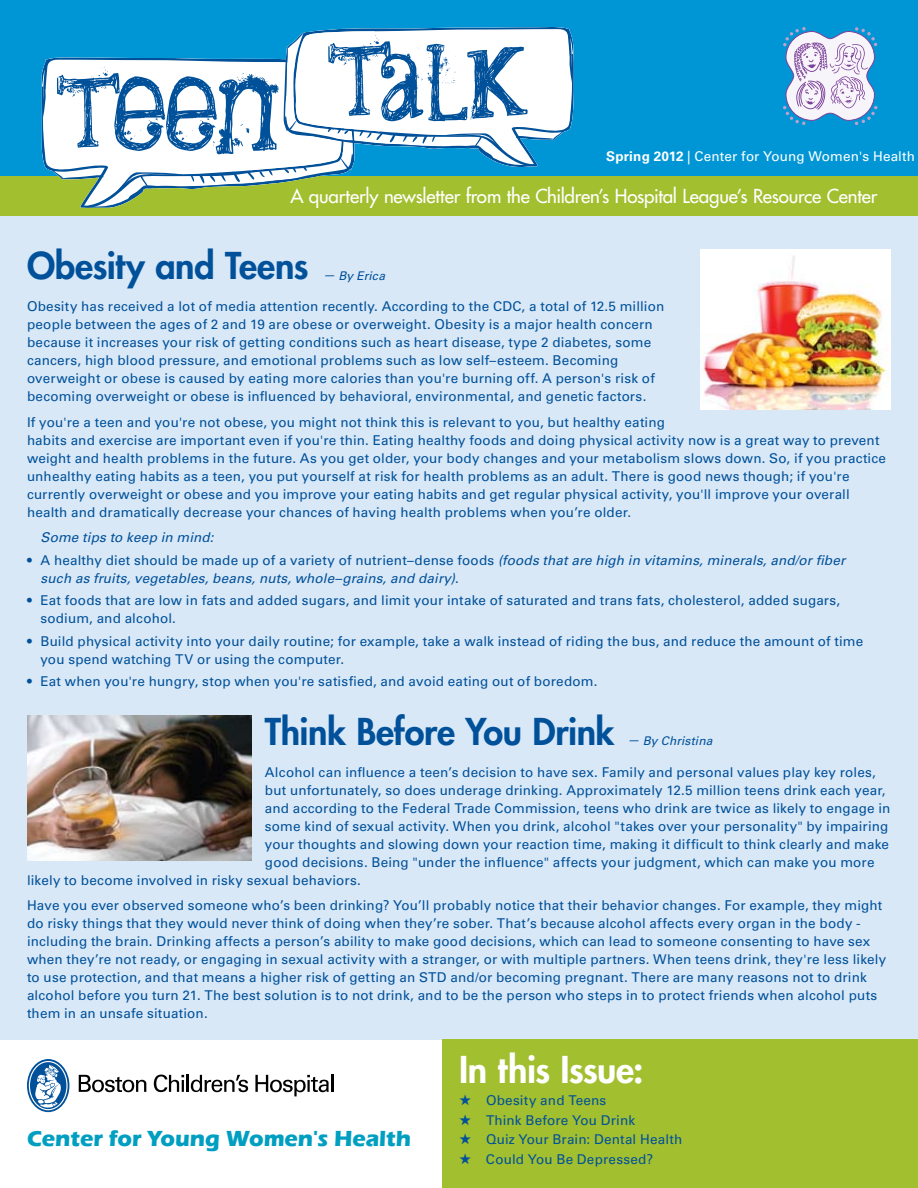
<style>
.page{position:relative;width:918px;height:1188px;background:#fff}
.page>*{position:absolute;margin:0;border:0;box-sizing:border-box;transform-origin:0 0}
.t1{font:800 36px "Futura Std";letter-spacing:-.01em;color:#00519a}
.t2{font:800 36px "Futura Std";letter-spacing:-.015em;color:#fff}
.t3{font:700 22.5px "Eras ITC";color:#009fc2}
.t4{font:500 18.75px "Futura Std";letter-spacing:-.01em;color:#fff}
.t5{font:13.5px/18px "Univers LT Std";letter-spacing:.01em;color:#00519a}
.t6{font:italic 13.5px/18px "Univers LT Std";letter-spacing:.01em;color:#00519a}
.t7{font:13.5px "Univers LT Std";letter-spacing:.01em;color:#fff}
.t8{font:italic 12px "Univers LT Std";letter-spacing:.01em;color:#00519a}
.s1{font-weight:700}
.s2{font-style:normal}
</style>
<div class="page">
<div style="left:0;top:0;width:918px;height:1040px;background:#d9e8f7"></div>
<div style="left:0;top:176px;width:918px;height:40px;background:#a2bf2f"></div>
<div style="left:0;top:0;width:918px;height:176px;background:#0096d6"></div>
<svg style="left:42px;top:27px;width:532px;height:181px"></svg>
<div style="left:442px;top:1040px;width:476px;height:148px;background:#a2bf2f"></div>
<img style="left:700px;top:250px;width:191px;height:160px">
<img style="left:27px;top:716px;width:224px;height:144px">
<svg style="left:783px;top:27px;width:95px;height:98px"></svg>
<svg style="left:79px;top:1075px;width:67px;height:17px"></svg>
<svg style="left:154px;top:1075px;width:94px;height:17px"></svg>
<svg style="left:255px;top:1075px;width:78px;height:21px"></svg>
<svg style="left:27px;top:1059px;width:42px;height:53px"></svg>
<svg style="left:29px;top:1061px;width:39px;height:49px"></svg>
<p class="t7" style="left:606px;top:148px;width:311px"><span class="s1">Spring 2012</span> | Center for Young Women's Health</p>
<h3 class="t4" style="left:290px;top:184px;width:589px">A quarterly newsletter from the Children’s Hospital League’s Resource Center</h3>
<h1 class="t1" style="left:27px;top:243px;width:283px">Obesity and Teens</h1>
<p class="t8" style="left:323px;top:269px;width:63px">— By Erica</p>
<p class="t5" style="left:27px;top:298px;width:639px">Obesity has received a lot of media attention recently. According to the CDC, a total of 12.5 million people between the ages of 2 and 19 are obese or overweight. Obesity is a major health concern because it increases your risk of getting conditions such as heart disease, type 2 diabetes, some cancers, high blood pressure, and emotional problems such as low self–esteem. Becoming overweight or obese is caused by eating more calories than you're burning off. A person's risk of becoming overweight or obese is influenced by behavioral, environmental, and genetic factors.</p>
<p class="t5" style="left:27px;top:413px;width:861px">If you're a teen and you're not obese, you might not think this is relevant to you, but healthy eating<br>habits and exercise are important even if you're thin. Eating healthy foods and doing physical activity now is a great way to prevent weight and health problems in the future. As you get older, your body changes and your metabolism slows down. So, if you practice unhealthy eating habits as a teen, you put yourself at risk for health problems as an adult. There is good news though; if you're currently overweight or obese and you improve your eating habits and get regular physical activity, you'll improve your overall health and dramatically decrease your chances of having health problems when you’re older.</p>
<p class="t6" style="left:40px;top:529px;width:174px">Some tips to keep in mind:</p>
<p class="t6" style="left:40px;top:551px;width:807px;text-indent:-14px"><span class="s2">• A healthy diet should be made up of a variety of nutrient–dense foods</span> (foods that are high in vitamins, minerals, and/or fiber such as fruits, vegetables, beans, nuts, whole–grains, and dairy)<span class="s2">.</span></p>
<p class="t5" style="left:40px;top:592px;width:801px;text-indent:-14px">• Eat foods that are low in fats and added sugars, and limit your intake of saturated and trans fats, cholesterol, added sugars, sodium, and alcohol.</p>
<p class="t5" style="left:40px;top:632px;width:824px;text-indent:-14px">• Build physical activity into your daily routine; for example, take a walk instead of riding the bus, and reduce the amount of time you spend watching TV or using the computer.</p>
<p class="t5" style="left:27px;top:673px;width:572px">• Eat when you're hungry, stop when you're satisfied, and avoid eating out of boredom.</p>
<h1 class="t1" style="left:265px;top:709px;width:351px">Think Before You Drink</h1>
<p class="t8" style="left:627px;top:734px;width:87px">— By Christina</p>
<p class="t5" style="left:265px;top:763px;width:612px">Alcohol can influence a teen’s decision to have sex. Family and personal values play key roles,</p>
<p class="t5" style="left:265px;top:781px;width:622px">but unfortunately, so does underage drinking. Approximately 12.5 million teens drink each year,</p>
<p class="t5" style="left:265px;top:799px;width:627px">and according to the Federal Trade Commission, teens who drink are twice as likely to engage in</p>
<p class="t5" style="left:265px;top:817px;width:625px">some kind of sexual activity. When you drink, alcohol "takes over your personality" by impairing</p>
<p class="t5" style="left:265px;top:835px;width:626px">your thoughts and slowing down your reaction time, making it difficult to think clearly and make</p>
<p class="t5" style="left:265px;top:853px;width:611px">good decisions. Being "under the influence" affects your judgment, which can make you more</p>
<p class="t5" style="left:27px;top:871px;width:336px">likely to become involved in risky sexual behaviors.</p>
<p class="t5" style="left:27px;top:897px;width:861px">Have you ever observed someone who’s been drinking? You’ll probably notice that their behavior changes. For example, they might do risky things that they would never think of doing when they’re sober. That’s because alcohol affects every organ in the body - including the brain. Drinking affects a person’s ability to make good decisions, which can lead to someone consenting to have sex when they’re not ready, or engaging in sexual activity with a stranger, or with multiple partners. When teens drink, they're less likely to use protection, and that means a higher risk of getting an STD and/or becoming pregnant. There are many reasons not to drink alcohol before you turn 21. The best solution is to not drink, and to be the person who steps in to protect friends when alcohol puts them in an unsafe situation.</p>
<h2 class="t3" style="left:27px;top:1126px;width:386px">Center for Young Women's Health</h2>
<h1 class="t2" style="left:459px;top:1047px;width:186px">In this Issue:</h1>
<p class="t5" style="left:459px;top:1091px;width:149px">★ Obesity and Teens</p>
<p class="t5" style="left:459px;top:1111px;width:178px">★ Think Before You Drink</p>
<p class="t5" style="left:459px;top:1130px;width:225px">★ Quiz Your Brain: Dental Health</p>
<p class="t5" style="left:459px;top:1150px;width:196px">★ Could You Be Depressed?</p>
</div>
